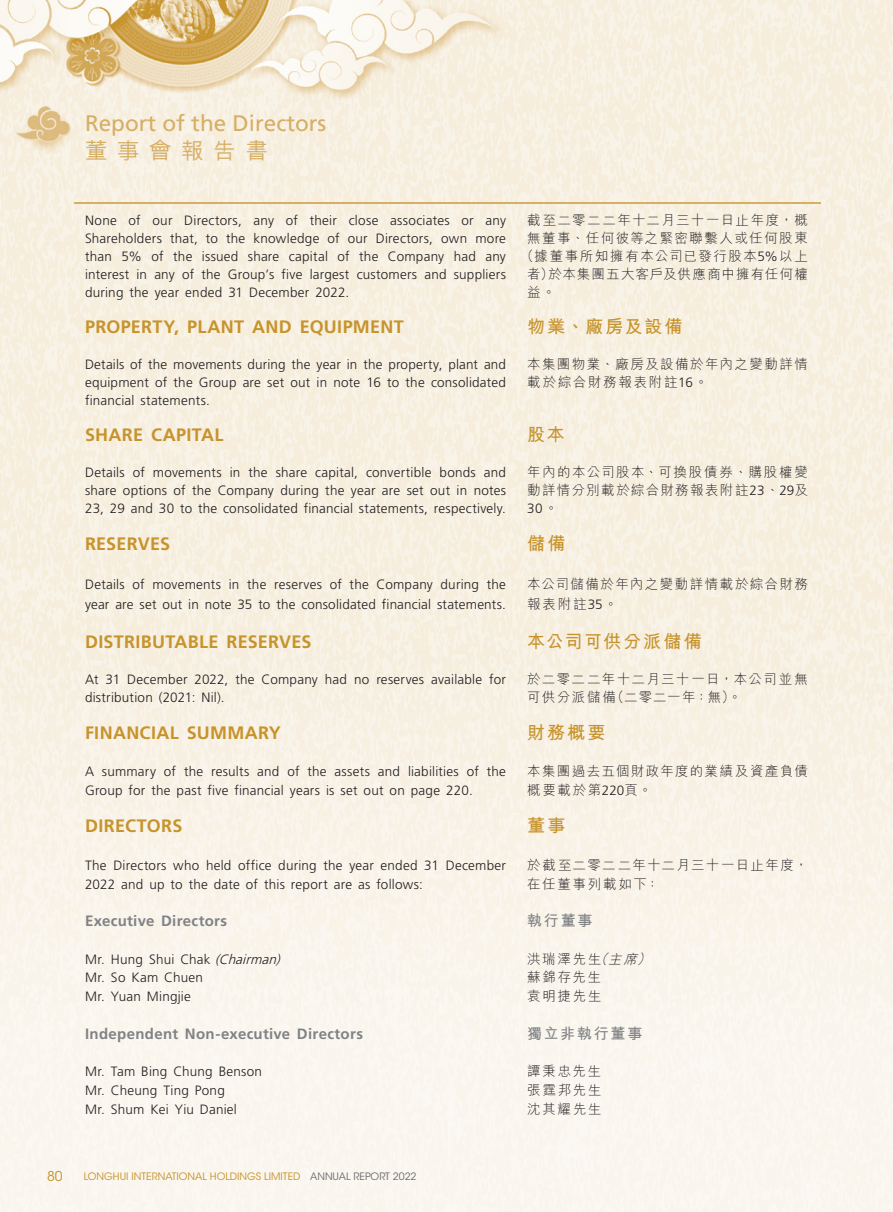
<style>
.page{position:relative;width:893px;height:1212px;background:#fff}
.page>*{position:absolute;margin:0;border:0;box-sizing:border-box;transform-origin:0 0}
.t1{font:22.5px "Frutiger LT Std";color:#d6ae64}
.t2{font:500 22.5px "M Hei HK";letter-spacing:.425em;color:#d6ae64}
._03_H1{font:700 18px "Frutiger LT Std";letter-spacing:.015em;color:#c7932b}
._03_H1-2{font:700 18px "M Hei HK";letter-spacing:.11em;color:#c7932b}
._03_H1-3{font:700 18px "M Hei HK";letter-spacing:.09em;color:#c7932b}
._04___H2{font:700 15px "Frutiger LT Std";letter-spacing:.02em;color:#808285}
._04___H2-2{font:700 15px "M Hei HK";letter-spacing:.125em;color:#808285}
._11_P0{font:300 13.5px/18px "Frutiger LT Std";letter-spacing:.015em;color:#231f20}
._11_P0-2{font:300 13.5px/18px "M Hei HK";letter-spacing:.105em;color:#231f20}
._11_P0-3{font:300 13.5px "M Hei HK";letter-spacing:.075em;color:#231f20}
.t3{font:13.5px "ITC Avant Garde Std";color:#c7932b}
.t4{font:10.2px "ITC Avant Garde Std";color:#c7932b}
.s1{font-style:italic}
.s2{font-family:"Frutiger LT Std"}
.s3{color:#6c6d70}
</style>
<div class="page">
<img style="left:0;top:0;width:892px;height:1212px">
<hr style="left:74px;top:202px;width:747px;height:1px;background:#d6ae64">
<h1 class="t1" style="left:85px;top:110px;width:243px">Report of the Directors</h1>
<h1 class="t2" style="left:85px;top:135px;width:184px">董事會報告書</h1>
<p class="_11_P0" style="left:85px;top:211px;width:422px;text-align:justify">None of our Directors, any of their close associates or any Shareholders that, to the knowledge of our Directors, own more than 5% of the issued share capital of the Company had any interest in any of the Group’s five largest customers and suppliers during the year ended 31 December 2022.</p>
<p class="_03_H1" style="left:85px;top:316px;width:320px">PROPERTY, PLANT AND EQUIPMENT</p>
<p class="_11_P0" style="left:85px;top:355px;width:422px;text-align:justify">Details of the movements during the year in the property, plant and equipment of the Group are set out in note 16 to the consolidated financial statements.</p>
<p class="_03_H1" style="left:85px;top:424px;width:140px">SHARE CAPITAL</p>
<p class="_11_P0" style="left:85px;top:463px;width:422px;text-align:justify">Details of movements in the share capital, convertible bonds and share options of the Company during the year are set out in notes 23, 29 and 30 to the consolidated financial statements, respectively.</p>
<p class="_03_H1" style="left:85px;top:533px;width:87px">RESERVES</p>
<p class="_11_P0" style="left:85px;top:575px;width:422px;line-height:19.5px">Details of movements in the reserves of the Company during the year are set out in note 35 to the consolidated financial statements.</p>
<p class="_03_H1" style="left:85px;top:631px;width:228px">DISTRIBUTABLE RESERVES</p>
<p class="_11_P0" style="left:85px;top:670px;width:422px">At 31 December 2022, the Company had no reserves available for distribution (2021: Nil).</p>
<p class="_03_H1" style="left:85px;top:722px;width:197px">FINANCIAL SUMMARY</p>
<p class="_11_P0" style="left:85px;top:762px;width:422px;line-height:18.8px">A summary of the results and of the assets and liabilities of the<br>Group for the past five financial years is set out on page 220.</p>
<p class="_03_H1" style="left:85px;top:815px;width:99px">DIRECTORS</p>
<p class="_11_P0" style="left:85px;top:856px;width:422px;line-height:18.8px">The Directors who held office during the year ended 31 December<br>2022 and up to the date of this report are as follows:</p>
<p class="_04___H2" style="left:85px;top:912px;width:144px">Executive Directors</p>
<p class="_11_P0" style="left:85px;top:950px;width:200px">Mr. Hung Shui Chak <span class="s1">(Chairman)</span></p>
<p class="_11_P0" style="left:85px;top:969px;width:119px">Mr. So Kam Chuen</p>
<p class="_11_P0" style="left:85px;top:987px;width:107px">Mr. Yuan Mingjie</p>
<p class="_04___H2" style="left:85px;top:1024px;width:279px">Independent Non-executive Directors</p>
<p class="_11_P0" style="left:85px;top:1062px;width:178px">Mr. Tam Bing Chung Benson</p>
<p class="_11_P0" style="left:85px;top:1081px;width:141px">Mr. Cheung Ting Pong</p>
<p class="_11_P0" style="left:85px;top:1100px;width:153px">Mr. Shum Kei Yiu Daniel</p>
<p class="_11_P0-2" style="left:527px;top:210px;width:282px">截至二零二二年十二月三十一日止年度，概</p>
<p class="_11_P0-2" style="left:527px;top:228px;width:282px">無董事、任何彼等之緊密聯繫人或任何股東</p>
<p class="_11_P0-2" style="left:520px;top:246px;width:289px">（據董事所知擁有本公司已發行股本<span class="s2">5%</span>以上</p>
<p class="_11_P0-3" style="left:527px;top:264px;width:282px">者）於本集團五大客戶及供應商中擁有任何權</p>
<p class="_11_P0-2" style="left:527px;top:282px;width:30px">益。</p>
<p class="_03_H1-2" style="left:527px;top:313px;width:157px">物業、廠房及設備</p>
<p class="_11_P0-2" style="left:527px;top:354px;width:282px">本集團物業、廠房及設備於年內之變動詳情載於綜合財務報表附註<span class="s2">16</span>。</p>
<p class="_03_H1-2" style="left:527px;top:421px;width:39px">股本</p>
<p class="_11_P0-2" style="left:527px;top:462px;width:282px;text-align:justify">年內的本公司股本、可換股債券、購股權變動詳情分別載於綜合財務報表附註<span class="s2">23</span>、<span class="s2">29</span>及<span class="s2">30</span>。</p>
<p class="_03_H1-2" style="left:527px;top:530px;width:40px">儲備</p>
<p class="_11_P0-2" style="left:527px;top:574px;width:282px;line-height:19.5px">本公司儲備於年內之變動詳情載於綜合財務報表附註<span class="s2">35</span>。</p>
<p class="_03_H1-3" style="left:527px;top:628px;width:176px">本公司可供分派儲備</p>
<p class="_11_P0-2" style="left:527px;top:669px;width:282px">於二零二二年十二月三十一日，本公司並無可供分派儲備（二零二一年：無）。</p>
<p class="_03_H1-2" style="left:527px;top:719px;width:80px">財務概要</p>
<p class="_11_P0-2" style="left:527px;top:761px;width:282px;line-height:18.8px">本集團過去五個財政年度的業績及資產負債概要載於第<span class="s2">220</span>頁。</p>
<p class="_03_H1-2" style="left:527px;top:812px;width:40px">董事</p>
<p class="_11_P0-2" style="left:527px;top:855px;width:282px;line-height:18.8px">於截至二零二二年十二月三十一日止年度，在任董事列載如下：</p>
<p class="_04___H2-2" style="left:527px;top:909px;width:67px">執行董事</p>
<p class="_11_P0-2" style="left:527px;top:949px;width:129px">洪瑞澤先生<span class="s1">（主席）</span></p>
<p class="_11_P0-2" style="left:527px;top:968px;width:75px">蘇錦存先生</p>
<p class="_11_P0-2" style="left:527px;top:986px;width:76px">袁明捷先生</p>
<p class="_04___H2-2" style="left:527px;top:1022px;width:117px">獨立非執行董事</p>
<p class="_11_P0-2" style="left:527px;top:1061px;width:75px">譚秉忠先生</p>
<p class="_11_P0-2" style="left:527px;top:1080px;width:76px">張霆邦先生</p>
<p class="_11_P0-2" style="left:527px;top:1099px;width:76px">沈其耀先生</p>
<p class="t3" style="left:47px;top:1168px;width:17px">80</p>
<p class="t4" style="left:84px;top:1170px;width:334px">LONGHUI INTERNATIONAL HOLDINGS LIMITED <span class="s3">ANNUAL REPORT 2022</span></p>
</div>
